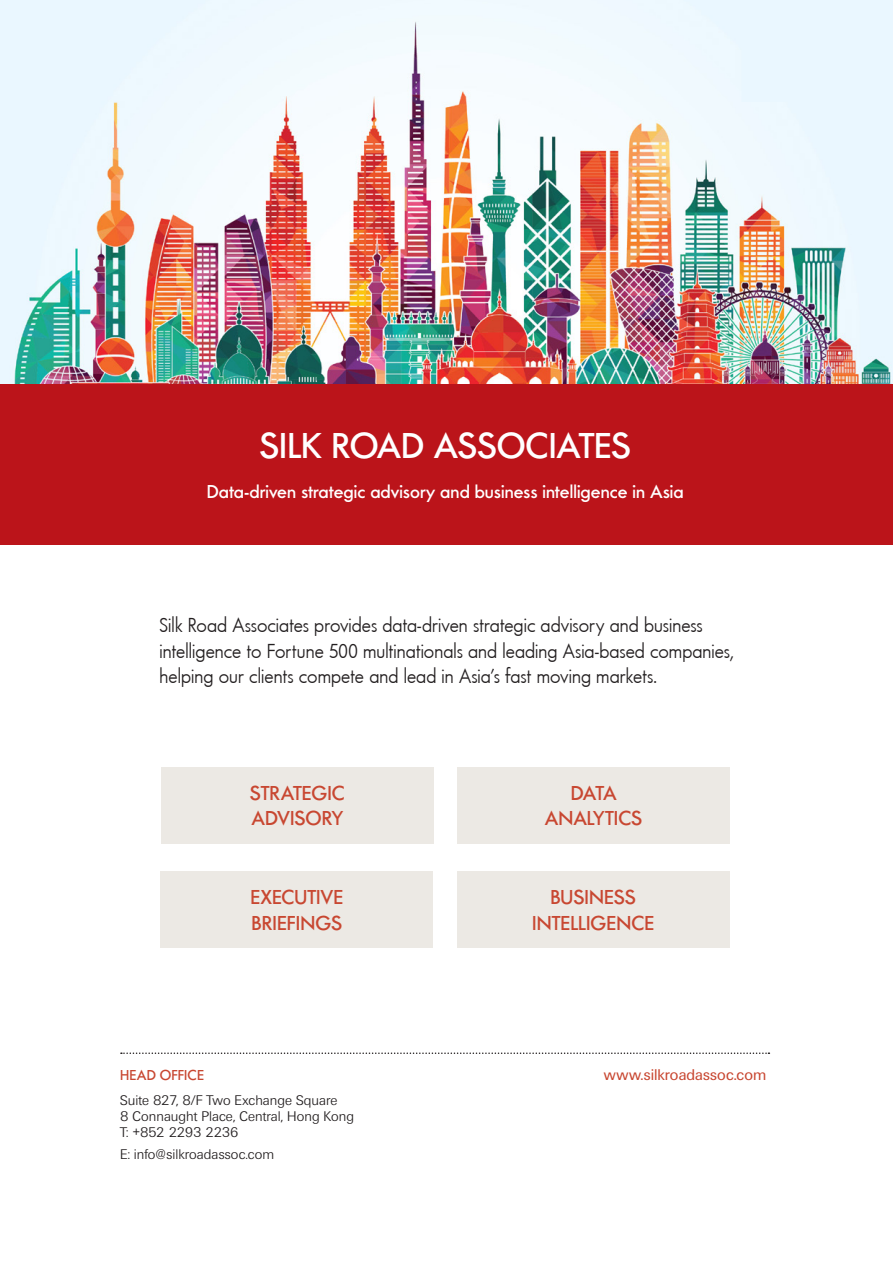
<style>
.page{position:relative;width:893px;height:1263px;background:#fff}
.page>*{position:absolute;margin:0;border:0;box-sizing:border-box;transform-origin:0 0}
.t1{font:500 37.5px "Futura No 2 D";letter-spacing:-.005em;color:#fff}
.t2{font:21px/25.2px "Futura No 2 D Boo";letter-spacing:.005em;color:#231f20}
.t3{font:500 21px "Futura No 2 D";color:#c84731}
.t4{font:500 19.5px "Futura No 2 D";letter-spacing:.005em;color:#fff}
.t5{font:15px "Ultimate Serial";letter-spacing:.005em;color:#c84731}
.t6{font:500 15px "Futura No 2 D";letter-spacing:.015em;color:#c84731}
.t7{font:300 13.5px "Ultimate Serial";letter-spacing:.005em;color:#231f20}
.t8{font:300 13.5px "Ultimate Serial";letter-spacing:-.02em;color:#231f20}
</style>
<div class="page">
<img style="left:0;top:0;width:893px;height:384px">
<div style="left:0;top:384px;width:893px;height:161px;background:#bb141a"></div>
<svg style="left:121px;top:1052px;width:648px;height:2px"></svg>
<div style="left:161px;top:767px;width:272px;height:77px;background:#ece9e4"></div>
<div style="left:458px;top:767px;width:272px;height:77px;background:#ece9e4"></div>
<div style="left:161px;top:871px;width:272px;height:77px;background:#ece9e4"></div>
<div style="left:457px;top:871px;width:272px;height:77px;background:#ece9e4"></div>
<p class="t1" style="left:259px;top:424px;width:373px">SILK ROAD ASSOCIATES</p>
<p class="t4" style="left:207px;top:481px;width:478px">Data-driven strategic advisory and business intelligence in Asia</p>
<p class="t2" style="left:160px;top:613px;width:576px">Silk Road Associates provides data-driven strategic advisory and business intelligence to Fortune 500 multinationals and leading Asia-based companies, helping our clients compete and lead in Asia’s fast moving markets.</p>
<p class="t3" style="left:250px;top:781px;width:96px">STRATEGIC</p>
<p class="t3" style="left:252px;top:806px;width:93px">ADVISORY</p>
<p class="t3" style="left:251px;top:885px;width:94px">EXECUTIVE</p>
<p class="t3" style="left:251px;top:910px;width:92px">BRIEFINGS</p>
<p class="t6" style="left:120px;top:1066px;width:85px">HEAD OFFICE</p>
<p class="t7" style="left:120px;top:1092px;width:219px">Suite 827, 8/F Two Exchange Square</p>
<p class="t7" style="left:120px;top:1108px;width:235px">8 Connaught Place, Central, Hong Kong</p>
<p class="t8" style="left:120px;top:1124px;width:120px">T: +852 2293 2236</p>
<p class="t7" style="left:120px;top:1146px;width:155px">E: info@silkroadassoc.com</p>
<p class="t3" style="left:571px;top:781px;width:47px">DATA</p>
<p class="t3" style="left:545px;top:806px;width:99px">ANALYTICS</p>
<p class="t3" style="left:550px;top:885px;width:87px">BUSINESS</p>
<p class="t3" style="left:532px;top:910px;width:123px">INTELLIGENCE</p>
<p class="t5" style="left:604px;top:1066px;width:164px">www.silkroadassoc.com</p>
</div>
